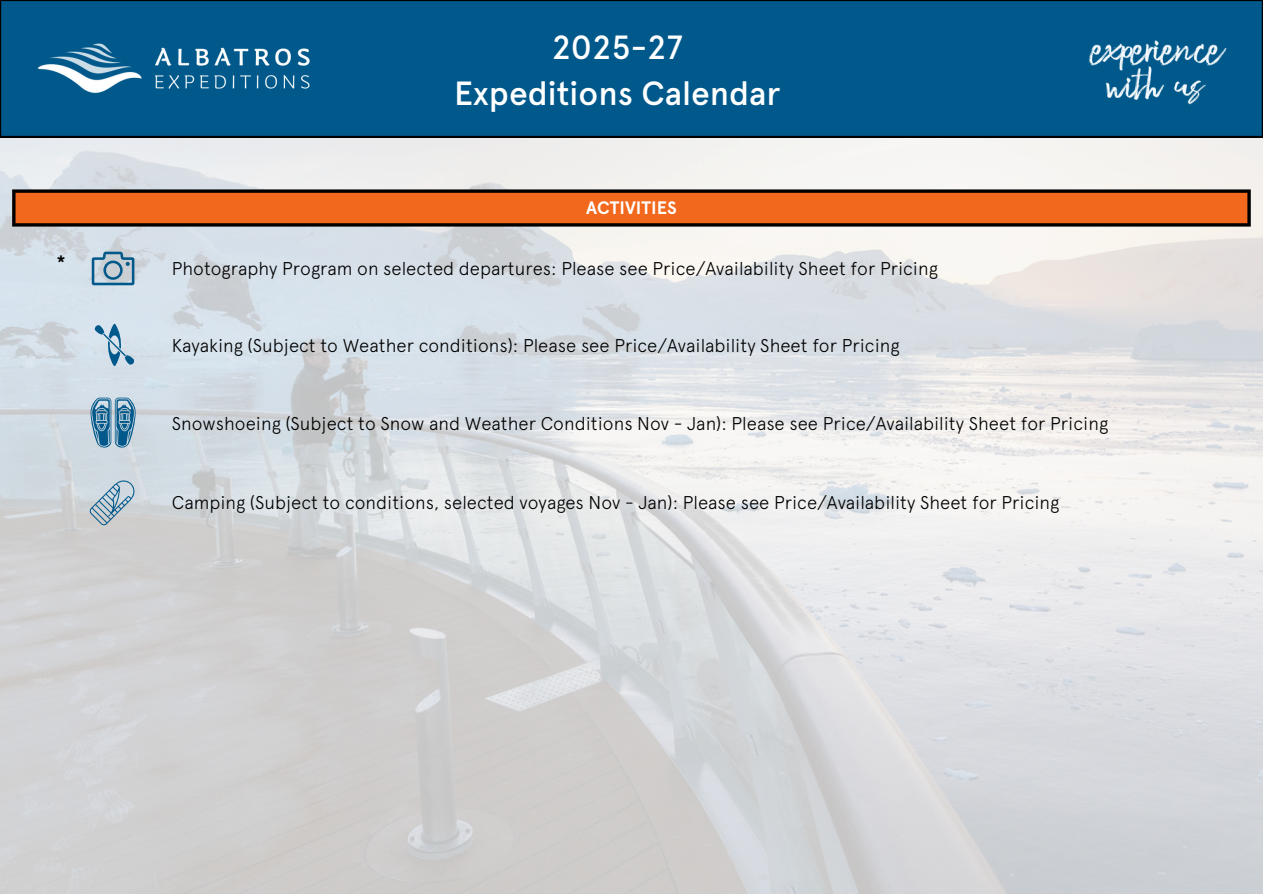
<style>
.page{position:relative;width:1263px;height:894px;background:#fff}
.page>*{position:absolute;margin:0;border:0;box-sizing:border-box;transform-origin:0 0}
.t1{font:500 33.45px/46.7px "Apercu";color:#fff;text-align:center}
.t2{font:500 19.2px "Apercu";color:#000}
.t3{font:300 18.45px "Apercu";color:#000}
.t4{font:700 18px "Apercu";color:#fff}
</style>
<div class="page">
<img style="left:0;top:137px;width:1263px;height:756px">
<div style="left:0;top:0;width:1263px;height:137px;background:#01598b"></div>
<img style="left:37px;top:44px;width:274px;height:49px">
<img style="left:1069px;top:24px;width:169px;height:96px">
<svg style="left:95px;top:323px;width:39px;height:43px;background:#a5c2d5"></svg>
<svg style="left:92px;top:251px;width:42px;height:34px"></svg>
<svg style="left:89px;top:397px;width:48px;height:51px;background:#6d9bb7"></svg>
<svg style="left:89px;top:479px;width:46px;height:46px;background:#aec1cb"></svg>
<div style="left:14px;top:191px;width:1235px;height:34px;background:#f2691d"></div>
<svg style="left:12px;top:193px;width:4px;height:30px"></svg>
<svg style="left:1247px;top:193px;width:4px;height:30px"></svg>
<svg style="left:12px;top:189px;width:1239px;height:4px;background:#241e1b"></svg>
<hr style="left:12px;top:223px;width:1239px;height:3px;background:#000">
<p class="t2" style="left:57px;top:251px;width:11px">*</p>
<p class="t1" style="left:454px;top:24px;width:328px">2025-27<br>Expeditions Calendar</p>
<h1 class="t4" style="left:586px;top:197px;width:92px">ACTIVITIES</h1>
<p class="t3" style="left:172px;top:258px;width:767px">Photography Program on selected departures: Please see Price/Availability Sheet for Pricing</p>
<p class="t3" style="left:172px;top:334px;width:729px">Kayaking (Subject to Weather conditions): Please see Price/Availability Sheet for Pricing</p>
<p class="t3" style="left:172px;top:412px;width:938px">Snowshoeing (Subject to Snow and Weather Conditions Nov - Jan): Please see Price/Availability Sheet for Pricing</p>
<p class="t3" style="left:172px;top:491px;width:889px">Camping (Subject to conditions, selected voyages Nov - Jan): Please see Price/Availability Sheet for Pricing</p>
</div>
